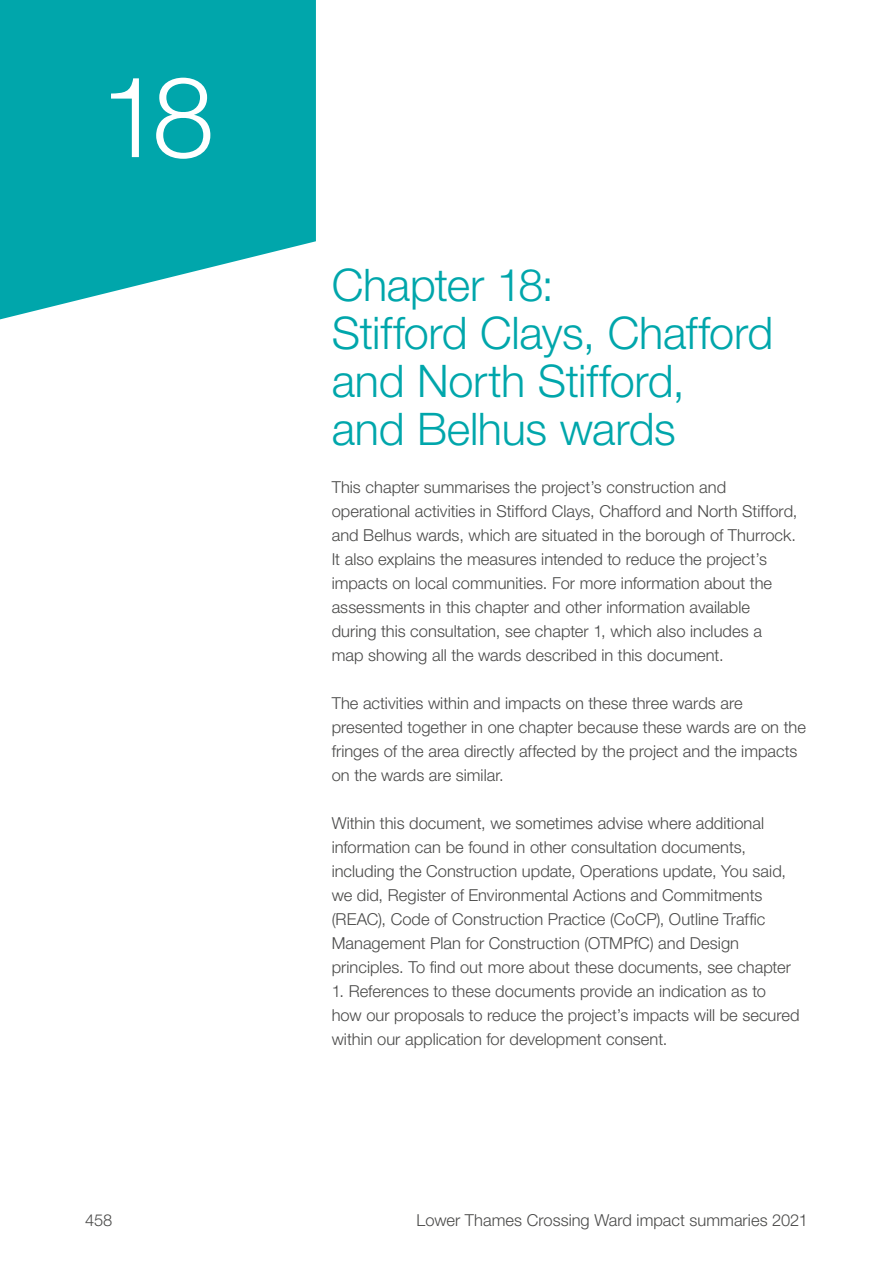
<style>
.page{position:relative;width:893px;height:1263px;background:#fff}
.page>*{position:absolute;margin:0;border:0;box-sizing:border-box;transform-origin:0 0}
.ChapterNumber{font:300 112.5px "Helvetica Neue LT Pro";color:#fff}
.Heading_1{font:300 45px/48px "Helvetica Neue LT Pro";letter-spacing:-.005em;color:#00a6ab}
.Body_text{font:300 16.5px/24px "Helvetica Neue LT Pro";color:#4a4a49}
</style>
<div class="page">
<svg style="left:0;top:0;width:316px;height:319px;background:#1eb0b5"></svg>
<p class="ChapterNumber" style="left:100px;top:48px;width:116px">18</p>
<h1 class="Heading_1" style="left:332px;top:260px;width:443px">Chapter 18:<br>Stifford Clays, Chafford and North Stifford,<br>and Belhus wards</h1>
<p class="Body_text" style="left:332px;top:475px;width:467px">This chapter summarises the project’s construction and operational activities in Stifford Clays, Chafford and North Stifford, and Belhus wards, which are situated in the borough of Thurrock.<br>It also explains the measures intended to reduce the project’s impacts on local communities. For more information about the assessments in this chapter and other information available during this consultation, see chapter 1, which also includes a map showing all the wards described in this document.</p>
<p class="Body_text" style="left:332px;top:691px;width:476px">The activities within and impacts on these three wards are presented together in one chapter because these wards are on the fringes of the area directly affected by the project and the impacts on the wards are similar.</p>
<p class="Body_text" style="left:332px;top:811px;width:461px">Within this document, we sometimes advise where additional information can be found in other consultation documents, including the Construction update, Operations update, You said, we did, Register of Environmental Actions and Commitments (REAC), Code of Construction Practice (CoCP), Outline Traffic Management Plan for Construction (OTMPfC) and Design principles. To find out more about these documents, see chapter</p>
<p class="Body_text" style="left:332px;top:979px;width:470px">1. References to these documents provide an indication as to how our proposals to reduce the project’s impacts will be secured within our application for development consent.</p>
<p class="Body_text" style="left:85px;top:1208px;width:29px">458</p>
<p class="Body_text" style="left:417px;top:1208px;width:393px">Lower Thames Crossing Ward impact summaries 2021</p>
</div>
